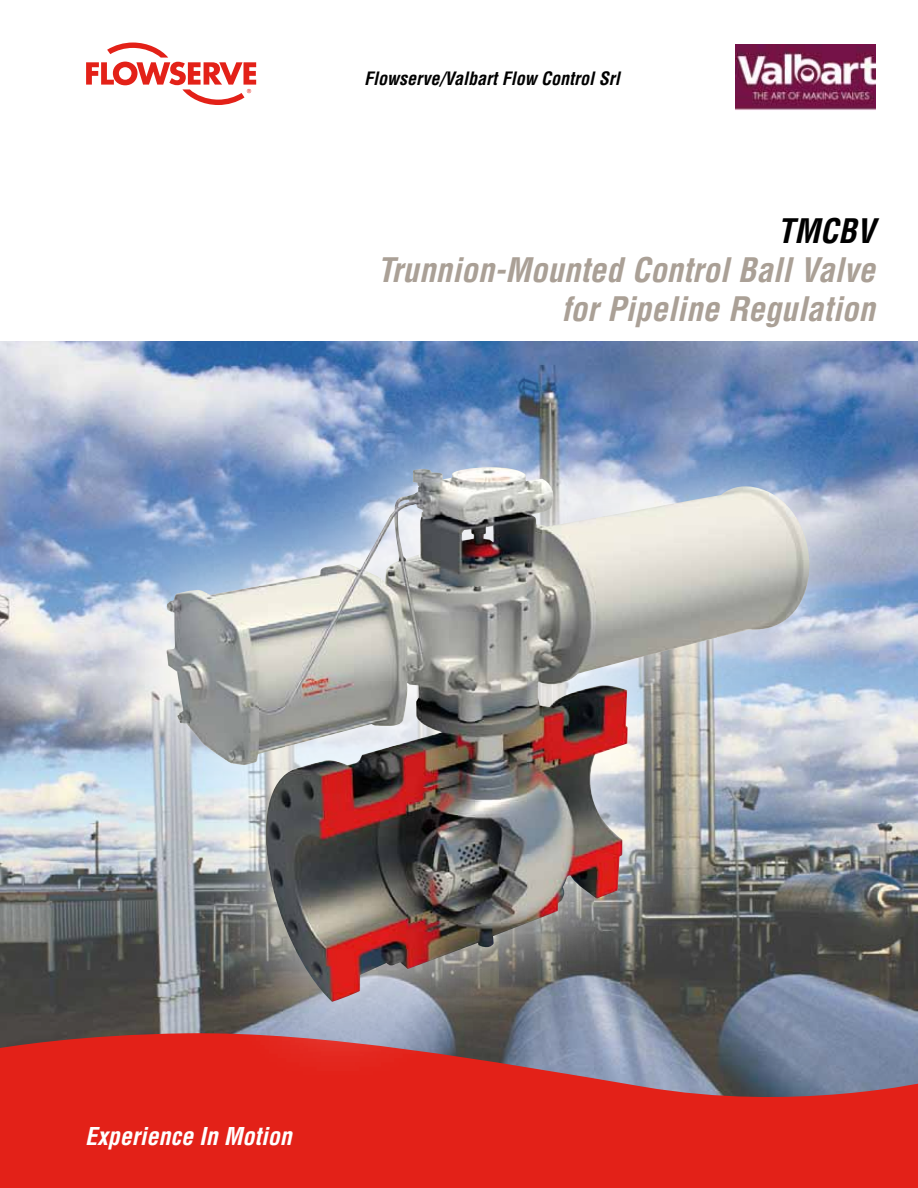
<style>
.page{position:relative;width:918px;height:1188px;background:#fff}
.page>*{position:absolute;margin:0;border:0;box-sizing:border-box;transform-origin:0 0}
.t1{font:italic 700 condensed 33px/39px "Helvetica LT Std";color:#aaa096;text-align:right}
.t2{font:italic 700 condensed 33px "Helvetica LT Std";color:#000}
.t3{font:italic 700 condensed 24px "Helvetica LT Std";color:#fff}
.t4{font:italic 700 condensed 18px "Helvetica LT Std";color:#000}
</style>
<div class="page">
<img style="left:0;top:341px;width:918px;height:690px">
<img style="left:736px;top:45px;width:139px;height:65px">
<svg style="left:86px;top:43px;width:170px;height:62px"></svg>
<div style="left:0;top:1031px;width:918px;height:157px;background:#e32118"></div>
<div style="left:66px;top:367px;width:823px;height:713px;background:#fff;opacity:.75"></div>
<img style="left:165px;top:467px;width:646px;height:535px">
<p class="t4" style="left:364px;top:67px;width:257px">Flowserve/Valbart Flow Control Srl</p>
<p class="t2" style="left:778px;top:211px;width:99px">TMCBV</p>
<p class="t1" style="left:378px;top:251px;width:499px">Trunnion-Mounted Control Ball Valve for Pipeline Regulation</p>
<p class="t3" style="left:85px;top:1122px;width:208px">Experience In Motion</p>
</div>
